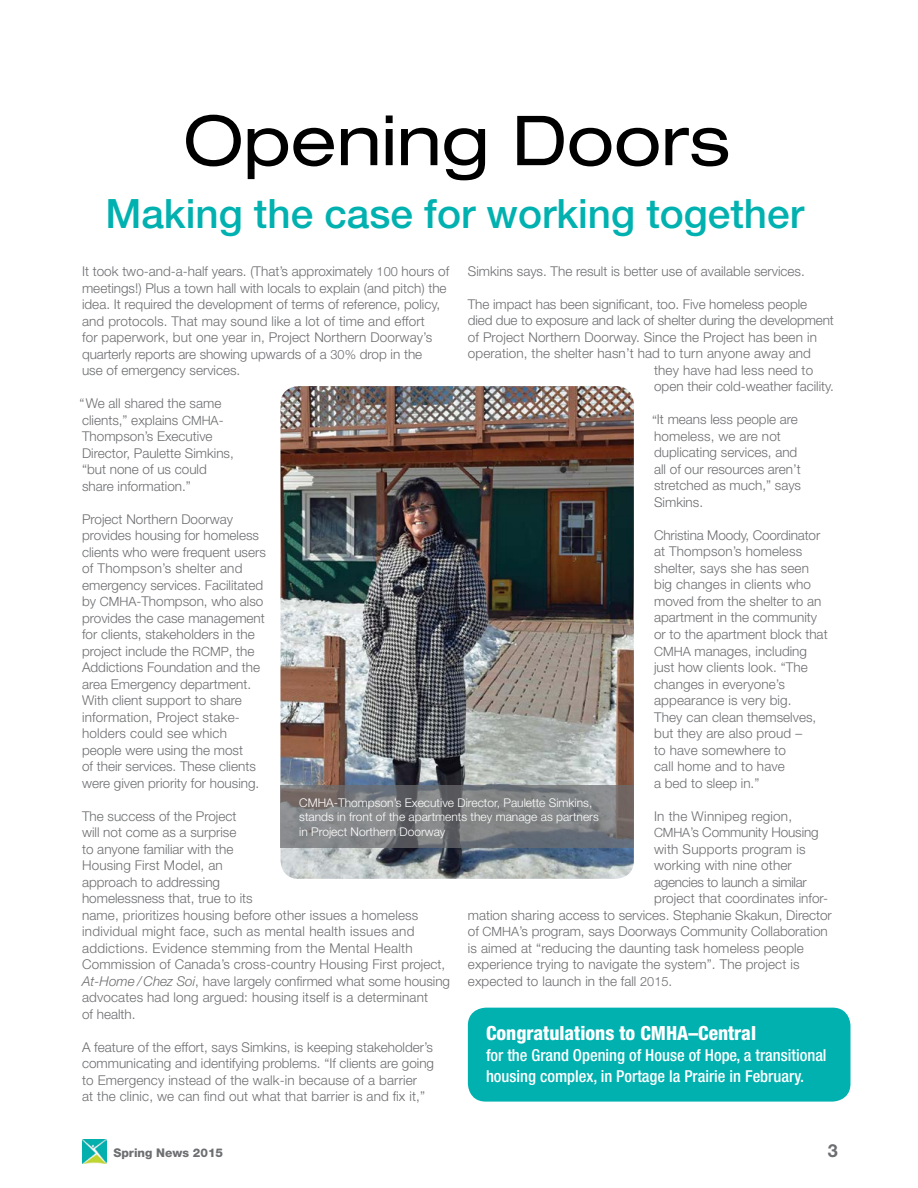
<style>
.page{position:relative;width:918px;height:1188px;background:#fff}
.page>*{position:absolute;margin:0;border:0;box-sizing:border-box;transform-origin:0 0}
.t1{font:expanded 69px "Helvetica Neue";color:#000}
.t2{font:500 40.5px "Helvetica Neue";color:#00b1b0}
.t3{font:800 condensed 19.5px "Helvetica Neue";color:#fff}
.t4{font:700 18px "Helvetica Neue";color:#6d6e71}
.t5{font:500 condensed 16.5px/21px "Helvetica Neue";color:#fff}
.t6{font:300 13.5px/16.5px "Helvetica Neue";color:#6d6e71}
.t7{font:300 13.5px "Helvetica Neue";letter-spacing:-.02em;color:#6d6e71}
.t8{font:300 12px/14.2px "Helvetica Neue";color:#fff}
.t9{font:800 12px "Helvetica Neue";color:#6d6e71}
.s1{font-size:12.75px}
.s2{font-style:italic}
</style>
<div class="page">
<div style="left:468px;top:1008px;width:382px;height:94px;background:#00b1b0;border-radius:18px"></div>
<img style="left:82px;top:1139px;width:24px;height:24px">
<img style="left:280px;top:386px;width:354px;height:493px">
<svg style="left:280px;top:785px;width:354px;height:63px;background:#797a7d"></svg>
<h1 class="t1" style="left:183px;top:99px;width:548px">Opening Doors</h1>
<h2 class="t2" style="left:105px;top:190px;width:700px">Making the case for working together</h2>
<p class="t6" style="left:468px;top:263px;width:339px">Simkins says. The result is better use of available services.</p>
<p class="t6" style="left:468px;top:296px;width:341px">The impact has been significant, too. Five homeless people</p>
<p class="t6" style="left:468px;top:312px;width:367px">died due to exposure and lack of shelter during the development</p>
<p class="t6" style="left:468px;top:329px;width:351px">of Project Northern Doorway. Since the Project has been in</p>
<p class="t6" style="left:468px;top:345px;width:345px">operation, the shelter hasn’t had to turn anyone away and</p>
<p class="t6" style="left:654px;top:362px;width:161px">they have had less need to</p>
<p class="t6" style="left:654px;top:378px;width:181px">open their cold-weather facility.</p>
<p class="t6" style="left:652px;top:411px;width:151px">“It means less people are homeless, we are not duplicating services, and all of our resources aren’t stretched as much,” says<br>Simkins.</p>
<p class="t6" style="left:654px;top:527px;width:175px">Christina Moody, Coordinator at Thompson’s homeless shelter, says she has seen big changes in clients who moved from the shelter to an apartment in the community or to the apartment block that<br><span class="s1">CMHA</span> manages, including just how clients look. “The changes in everyone’s appearance is very big.<br>They can clean themselves, but they are also proud –<br>to have somewhere to<br>call home and to have<br>a bed to sleep in.”</p>
<p class="t6" style="left:654px;top:807px;width:140px">In the Winnipeg region,</p>
<p class="t6" style="left:654px;top:824px;width:166px"><span class="s1">CMHA</span>’s Community Housing</p>
<p class="t6" style="left:654px;top:840px;width:153px">with Supports program is</p>
<p class="t6" style="left:654px;top:857px;width:139px">working with nine other</p>
<p class="t7" style="left:654px;top:873px;width:154px">agencies to launch a similar</p>
<p class="t6" style="left:654px;top:890px;width:175px">project that coordinates infor-</p>
<p class="t6" style="left:468px;top:906px;width:365px">mation sharing access to services. Stephanie Skakun, Director</p>
<p class="t6" style="left:468px;top:923px;width:361px">of <span class="s1">CMHA</span>’s program, says Doorways Community Collaboration</p>
<p class="t6" style="left:468px;top:939px;width:338px">is aimed at “reducing the daunting task homeless people</p>
<p class="t6" style="left:468px;top:956px;width:333px">experience trying to navigate the system”. The project is</p>
<p class="t6" style="left:468px;top:972px;width:206px">expected to launch in the fall <span class="s1">2015</span>.</p>
<p class="t6" style="left:82px;top:263px;width:369px">It took two-and-a-half years. (That’s approximately <span class="s1">100</span> hours of meetings!) Plus a town hall with locals to explain (and pitch) the idea. It required the development of terms of reference, policy, and protocols. That may sound like a lot of time and effort<br>for paperwork, but one year in, Project Northern Doorway’s quarterly reports are showing upwards of a <span class="s1">30%</span> drop in the<br>use of emergency services.</p>
<p class="t6" style="left:82px;top:411px;width:153px">clients,” explains <span class="s1">CMHA</span>-<br>Thompson’s Executive<br>Director, Paulette Simkins, “but none of us could share information.”</p>
<p class="t6" style="left:82px;top:510px;width:185px">Project Northern Doorway provides housing for homeless clients who were frequent users of Thompson’s shelter and emergency services. Facilitated by <span class="s1">CMHA</span>-Thompson, who also provides the case management for clients, stakeholders in the project include the <span class="s1">RCMP</span>, the<br>Addictions Foundation and the area Emergency department.<br>With client support to share information, Project stake&shy;holders could see which people were using the most<br>of their services. These clients were given priority for housing.</p>
<p class="t6" style="left:82px;top:807px;width:370px">The success of the Project<br>will not come as a surprise<br>to anyone familiar with the<br>Housing First Model, an<br>approach to addressing<br>homelessness that, true to its<br>name, prioritizes housing before other issues a homeless individual might face, such as mental health issues and addictions. Evidence stemming from the Mental Health Commission of Canada’s cross-country Housing First project, <span class="s2">At-Home / Chez Soi</span>, have largely confirmed what some housing advocates had long argued: housing itself is a determinant<br>of health.</p>
<p class="t6" style="left:82px;top:1038px;width:354px">A feature of the effort, says Simkins, is keeping stakeholder’s communicating and identifying problems. “If clients are going to Emergency instead of the walk-in because of a barrier<br>at the clinic, we can find out what that barrier is and fix it,”</p>
<p class="t6" style="left:79px;top:395px;width:143px">“We all shared the same</p>
<p class="t6" style="left:468px;top:679px;width:6px">“</p>
<p class="t8" style="left:299px;top:795px;width:301px">CMHA-Thompson’s Executive Director, Paulette Simkins, stands in front of the apartments they manage as partners in Project Northern Doorway</p>
<h3 class="t3" style="left:486px;top:1021px;width:272px">Congratulations to CMHA–Central</h3>
<p class="t5" style="left:486px;top:1044px;width:342px">for the Grand Opening of House of Hope, a transitional housing complex, in Portage la Prairie in February.</p>
<p class="t9" style="left:113px;top:1146px;width:111px">Spring News 2015</p>
<h3 class="t4" style="left:828px;top:1140px;width:12px">3</h3>
</div>
